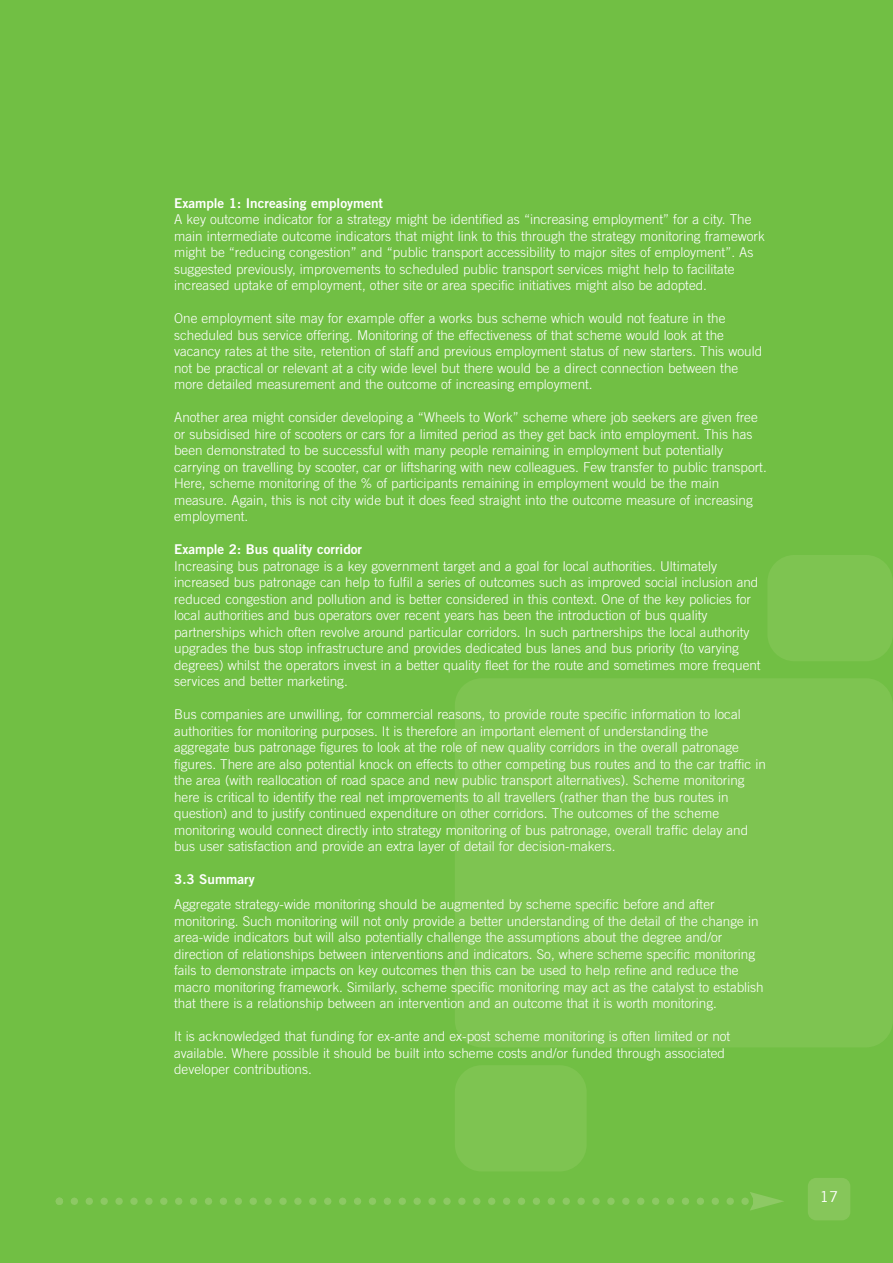
<style>
.page{position:relative;width:893px;height:1263px;background:#fff}
.page>*{position:absolute;margin:0;border:0;box-sizing:border-box;transform-origin:0 0}
.t1{font:15px "Trade Gothic";color:#fff}
.t2{font:300 13.5px/16.5px "Trade Gothic";color:#fff}
.t3{font:13.5px "Trade Gothic Bold Two";color:#fff}
</style>
<div class="page">
<div style="left:0;top:0;width:892px;height:1263px;background:#71bf44"></div>
<div style="left:808px;top:1178px;width:42px;height:42px;background:#86c65a;border-radius:9px"></div>
<div style="left:455px;top:678px;width:437px;height:369px;background:#7ec451;border-radius:27px"></div>
<div style="left:455px;top:1065px;width:132px;height:107px;background:#7ec451;border-radius:27px"></div>
<div style="left:767px;top:555px;width:125px;height:106px;background:#7ec451;border-radius:27px"></div>
<svg style="left:56px;top:1192px;width:728px;height:19px"></svg>
<p class="t3" style="left:174px;top:198px;width:210px">Example 1: Increasing employment</p>
<p class="t2" style="left:174px;top:212px;width:592px">A key outcome indicator for a strategy might be identified as “increasing employment” for a city. The main intermediate outcome indicators that might link to this through the strategy monitoring framework might be “reducing congestion” and “public transport accessibility to major sites of employment”. As suggested previously, improvements to scheduled public transport services might help to facilitate increased uptake of employment, other site or area specific initiatives might also be adopted.</p>
<p class="t2" style="left:174px;top:311px;width:589px">One employment site may for example offer a works bus scheme which would not feature in the scheduled bus service offering. Monitoring of the effectiveness of that scheme would look at the vacancy rates at the site, retention of staff and previous employment status of new starters. This would not be practical or relevant at a city wide level but there would be a direct connection between the more detailed measurement and the outcome of increasing employment.</p>
<p class="t2" style="left:174px;top:410px;width:594px">Another area might consider developing a “Wheels to Work” scheme where job seekers are given free or subsidised hire of scooters or cars for a limited period as they get back into employment. This has been demonstrated to be successful with many people remaining in employment but potentially carrying on travelling by scooter, car or liftsharing with new colleagues. Few transfer to public transport.<br>Here, scheme monitoring of the % of participants remaining in employment would be the main measure. Again, this is not city wide but it does feed straight into the outcome measure of increasing employment.</p>
<p class="t3" style="left:174px;top:544px;width:189px">Example 2: Bus quality corridor</p>
<p class="t2" style="left:174px;top:559px;width:588px">Increasing bus patronage is a key government target and a goal for local authorities. Ultimately increased bus patronage can help to fulfil a series of outcomes such as improved social inclusion and reduced congestion and pollution and is better considered in this context. One of the key policies for local authorities and bus operators over recent years has been the introduction of bus quality partnerships which often revolve around particular corridors. In such partnerships the local authority upgrades the bus stop infrastructure and provides dedicated bus lanes and bus priority (to varying degrees) whilst the operators invest in a better quality fleet for the route and sometimes more frequent services and better marketing.</p>
<p class="t2" style="left:174px;top:707px;width:593px">Bus companies are unwilling, for commercial reasons, to provide route specific information to local authorities for monitoring purposes. It is therefore an important element of understanding the aggregate bus patronage figures to look at the role of new quality corridors in the overall patronage figures. There are also potential knock on effects to other competing bus routes and to the car traffic in the area (with reallocation of road space and new public transport alternatives). Scheme monitoring here is critical to identify the real net improvements to all travellers (rather than the bus routes in question) and to justify continued expenditure on other corridors. The outcomes of the scheme monitoring would connect directly into strategy monitoring of bus patronage, overall traffic delay and bus user satisfaction and provide an extra layer of detail for decision-makers.</p>
<p class="t3" style="left:174px;top:874px;width:82px">3.3 Summary</p>
<p class="t2" style="left:174px;top:897px;width:591px">Aggregate strategy-wide monitoring should be augmented by scheme specific before and after monitoring. Such monitoring will not only provide a better understanding of the detail of the change in area-wide indicators but will also potentially challenge the assumptions about the degree and/or direction of relationships between interventions and indicators. So, where scheme specific monitoring fails to demonstrate impacts on key outcomes then this can be used to help refine and reduce the macro monitoring framework. Similarly, scheme specific monitoring may act as the catalyst to establish that there is a relationship between an intervention and an outcome that it is worth monitoring.</p>
<p class="t2" style="left:174px;top:1029px;width:558px">It is acknowledged that funding for ex-ante and ex-post scheme monitoring is often limited or not available. Where possible it should be built into scheme costs and/or funded through associated developer contributions.</p>
<p class="t1" style="left:820px;top:1192px;width:20px">17</p>
</div>
